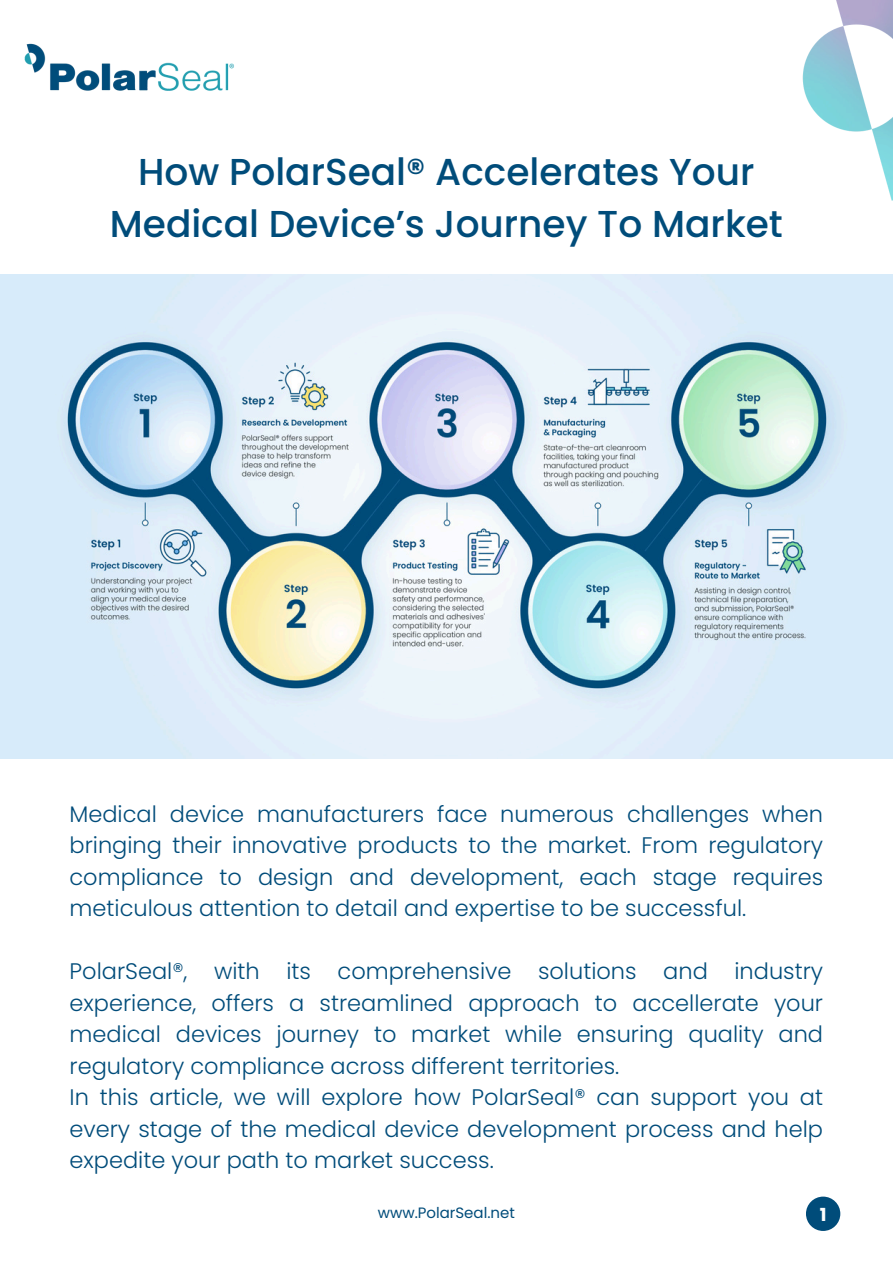
<style>
.page{position:relative;width:893px;height:1264px;background:#fff}
.page>*{position:absolute;margin:0;border:0;box-sizing:border-box;transform-origin:0 0}
.t1{font:500 37.5px/51.8px "Poppins";color:#004c7a;text-align:center}
.t2{font:300 22.5px/31.5px "Poppins";color:#004c7a;text-align:justify}
.t3{font:700 18px "Poppins";color:#fff}
.t4{font:15px "Poppins";color:#004c7a}
</style>
<div class="page">
<img style="left:0;top:275px;width:892px;height:483px">
<img style="left:24px;top:43px;width:210px;height:48px">
<img style="left:802px;top:0;width:90px;height:201px">
<div style="left:805px;top:1196px;width:35px;height:34px;background:#004c7a;border-radius:50%"></div>
<h1 class="t1" style="left:110px;top:146px;width:674px">How PolarSeal® Accelerates Your<br>Medical Device’s Journey To Market</h1>
<p class="t2" style="left:69px;top:798px;width:755px">Medical device manufacturers face numerous challenges when bringing their innovative products to the market. From regulatory compliance to design and development, each stage requires meticulous attention to detail and expertise to be successful.</p>
<p class="t2" style="left:69px;top:955px;width:755px;text-align:left">PolarSeal®, with its comprehensive solutions and industry experience, offers a streamlined approach to accellerate your medical devices journey to market while ensuring quality and regulatory compliance across different territories.<br>In this article, we will explore how PolarSeal® can support you at every stage of the medical device development process and help expedite your path to market success.</p>
<p class="t4" style="left:378px;top:1204px;width:139px">www.PolarSeal.net</p>
<p class="t3" style="left:819px;top:1204px;width:8px">1</p>
</div>
